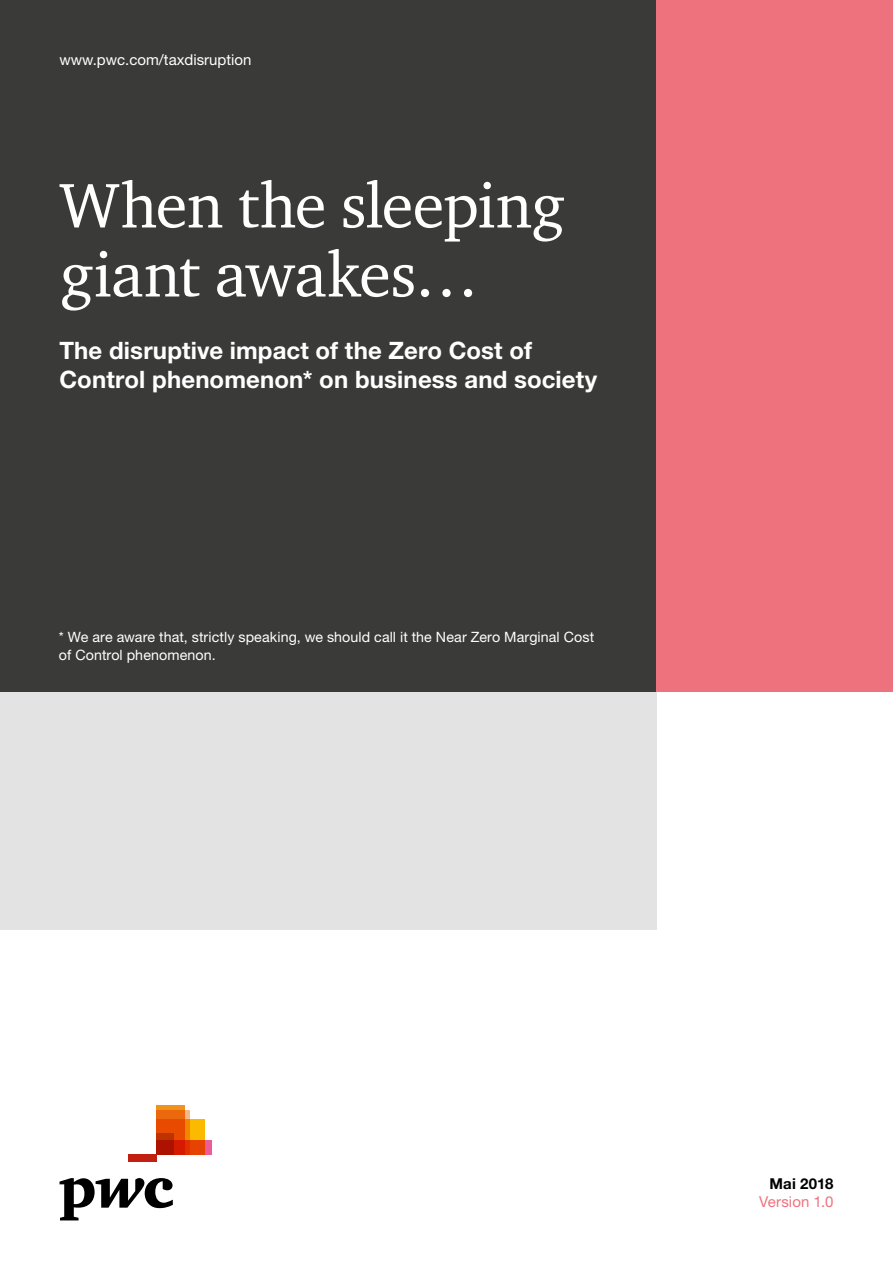
<style>
.page{position:relative;width:893px;height:1263px;background:#fff}
.page>*{position:absolute;margin:0;border:0;box-sizing:border-box;transform-origin:0 0}
.t1{font:64.5px/69px "ITC Charter Com";letter-spacing:-.015em;color:#fff}
.t2{font:700 24px/28.5px "Helvetica Neue LT Std";letter-spacing:.005em;color:#fff}
.t3{font:15px "Helvetica Neue LT Std";color:#fff}
.t4{font:15px "Helvetica Neue LT Std";letter-spacing:.005em;color:#ee727e}
.t5{font:700 15px "Helvetica Neue LT Std";letter-spacing:.015em;color:#000}
.t6{font:14.25px/18px "Helvetica Neue LT Std";letter-spacing:.005em;color:#fff}
</style>
<div class="page">
<svg style="left:60px;top:1178px;width:113px;height:42px"></svg>
<div style="left:156px;top:1140px;width:56px;height:14px;background:#eb5c98"></div>
<div style="left:156px;top:1110px;width:34px;height:44px;background:#f8b786"></div>
<svg style="left:156px;top:1105px;width:29px;height:14px"></svg>
<svg style="left:156px;top:1119px;width:49px;height:35px"></svg>
<svg style="left:156px;top:1133px;width:18px;height:21px"></svg>
<div style="left:128px;top:1154px;width:28px;height:7px;background:#c12011"></div>
<div style="left:0;top:691px;width:657px;height:239px;background:#e3e3e3"></div>
<div style="left:0;top:0;width:657px;height:691px;background:#3a3a39"></div>
<div style="left:657px;top:0;width:236px;height:691px;background:#ee727e"></div>
<p class="t3" style="left:60px;top:50px;width:193px">www.pwc.com/taxdisruption</p>
<h1 class="t1" style="left:60px;top:170px;width:507px">When the sleeping giant awakes…</h1>
<h2 class="t2" style="left:60px;top:336px;width:539px">The disruptive impact of the Zero Cost of<br>Control phenomenon* on business and society</h2>
<p class="t6" style="left:59px;top:628px;width:537px">* We are aware that, strictly speaking, we should call it the Near Zero Marginal Cost of Control phenomenon.</p>
<p class="t5" style="left:769px;top:1174px;width:66px">Mai 2018</p>
<p class="t4" style="left:759px;top:1193px;width:76px">Version 1.0</p>
</div>
